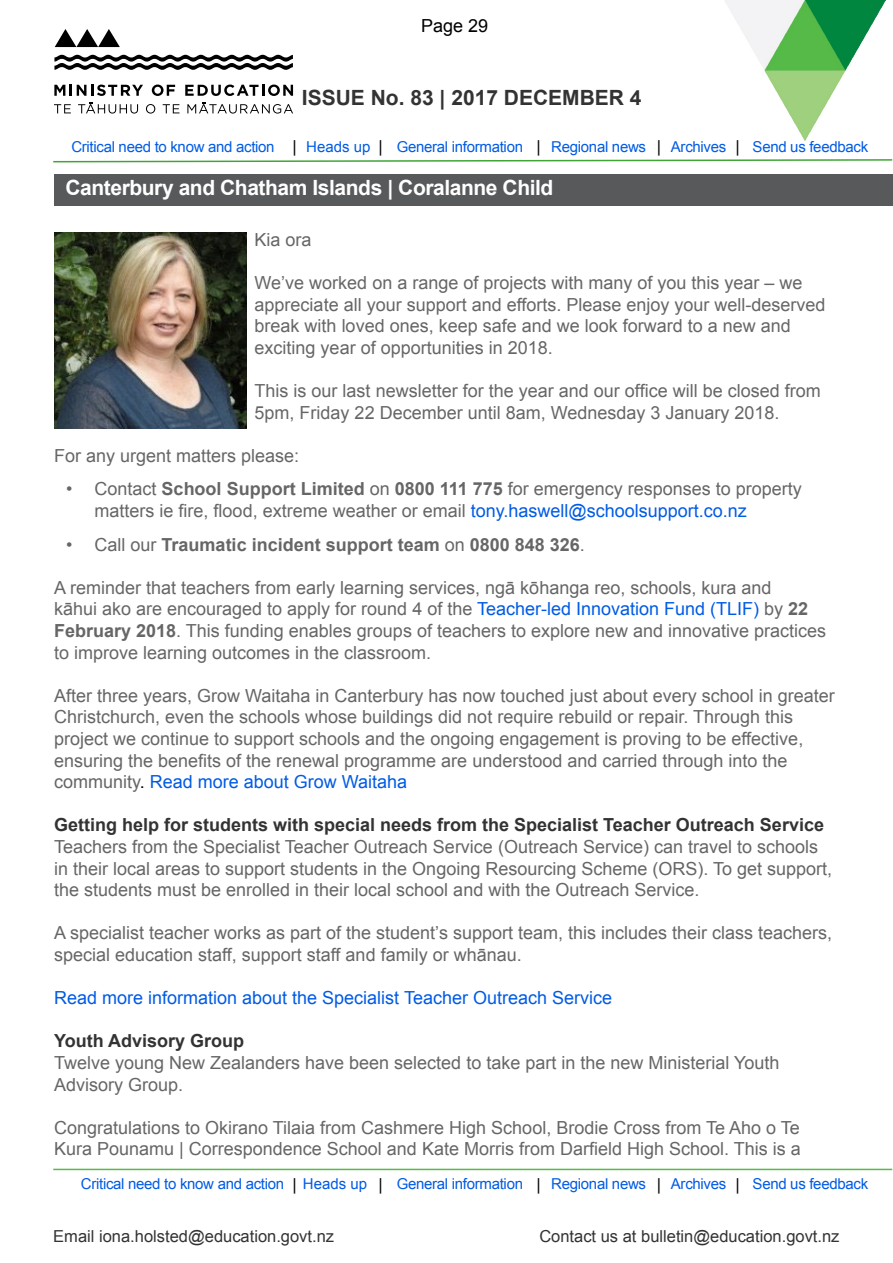
<style>
.page{position:relative;width:893px;height:1263px;background:#fff}
.page>*{position:absolute;margin:0;border:0;box-sizing:border-box;transform-origin:0 0}
.Bookmark{font:700 21px "Arial";letter-spacing:-.02em;color:#fff}
.t1{font:700 21px "Arial";color:#333}
.Body_Text1{font:18px/21.6px "Arial";color:#666}
.Small_Heading{font:700 18px "Arial";color:#333}
.t2{font:18px "Arial";color:#005be5}
.t3{font:700 18px "Arial";color:#666}
.t4{font:18px "Arial";color:#000}
.t5{font:16.5px "Arial";color:#333}
.t6{font:15px "Arial";letter-spacing:-.02em;color:#005be5}
.s1{font-size:16.5px;color:#000}
.s2{font-weight:700}
.s3{color:#005be5}
.s4{font-weight:400}
.s5{color:#000}
</style>
<div class="page">
<hr style="left:53px;top:1169px;width:839px;height:1px;background:#55ba47">
<svg style="left:54px;top:85px;width:89px;height:11px"></svg>
<svg style="left:152px;top:85px;width:23px;height:11px"></svg>
<svg style="left:185px;top:85px;width:108px;height:11px"></svg>
<svg style="left:54px;top:104px;width:17px;height:9px"></svg>
<svg style="left:78px;top:102px;width:60px;height:12px"></svg>
<svg style="left:146px;top:104px;width:9px;height:10px"></svg>
<svg style="left:163px;top:104px;width:16px;height:9px"></svg>
<svg style="left:187px;top:102px;width:106px;height:12px"></svg>
<svg style="left:55px;top:29px;width:65px;height:18px"></svg>
<svg style="left:54px;top:55px;width:239px;height:15px"></svg>
<img style="left:725px;top:0;width:161px;height:140px">
<div style="left:55px;top:174px;width:838px;height:32px;background:#58595b"></div>
<img style="left:54px;top:233px;width:192px;height:196px">
<svg style="left:53px;top:140px;width:840px;height:23px"></svg>
<p class="t4" style="left:421px;top:14px;width:69px">Page 29</p>
<p class="t1" style="left:302px;top:83px;width:341px">ISSUE No. 83 | 2017 DECEMBER 4</p>
<p class="t6" style="left:71px;top:137px;width:576px">Critical need to know and action <span class="s1">|</span> Heads up <span class="s1">|</span> General information <span class="s1">|</span> Regional news</p>
<p class="t6" style="left:671px;top:137px;width:57px">Archives</p>
<p class="t6" style="left:753px;top:137px;width:117px">Send us feedback</p>
<p class="Bookmark" style="left:65px;top:174px;width:489px">Canterbury and Chatham Islands | Coralanne Child</p>
<p class="Body_Text1" style="left:255px;top:229px;width:59px">Kia ora</p>
<p class="Body_Text1" style="left:255px;top:272px;width:572px">We’ve worked on a range of projects with many of you this year – we appreciate all your support and efforts. Please enjoy your well-deserved break with loved ones, keep safe and we look forward to a new and exciting year of opportunities in 2018.</p>
<p class="Body_Text1" style="left:255px;top:380px;width:568px">This is our last newsletter for the year and our office will be closed from<br>5pm, Friday 22 December until 8am, Wednesday 3 January 2018.</p>
<p class="Body_Text1" style="left:54px;top:445px;width:247px">For any urgent matters please:</p>
<p class="Body_Text1" style="left:95px;top:478px;width:709px;text-indent:-28px">• Contact <span class="s2">School Support Limited</span> on <span class="s2">0800 111 775</span> for emergency responses to property matters ie fire, flood, extreme weather or email <span class="s3">tony.haswell@schoolsupport.co.nz</span></p>
<p class="t3" style="left:66px;top:532px;width:520px"><span class="s4">• Call our</span> Traumatic incident support team <span class="s4">on</span> 0800 848 326<span class="s4">.</span></p>
<p class="Body_Text1" style="left:54px;top:577px;width:774px">A reminder that teachers from early learning services, ngā kōhanga reo, schools, kura and<br>kāhui ako are encouraged to apply for round 4 of the <span class="s3">Teacher-led Innovation Fund (TLIF)</span> by <span class="s2">22<br>February 2018</span>. This funding enables groups of teachers to explore new and innovative practices to improve learning outcomes in the classroom.</p>
<p class="Body_Text1" style="left:54px;top:685px;width:782px">After three years, Grow Waitaha in Canterbury has now touched just about every school in greater Christchurch, even the schools whose buildings did not require rebuild or repair. Through this project we continue to support schools and the ongoing engagement is proving to be effective, ensuring the benefits of the renewal programme are understood and carried through into the community<span class="s5">.</span> <span class="s3">Read more about Grow Waitaha</span></p>
<p class="Small_Heading" style="left:54px;top:813px;width:771px">Getting help for students with special needs from the Specialist Teacher Outreach Service</p>
<p class="Body_Text1" style="left:54px;top:836px;width:780px">Teachers from the Specialist Teacher Outreach Service (Outreach Service) can travel to schools in their local areas to support students in the Ongoing Resourcing Scheme (ORS). To get support, the students must be enrolled in their local school and with the Outreach Service.</p>
<p class="Body_Text1" style="left:54px;top:922px;width:780px">A specialist teacher works as part of the student’s support team, this includes their class teachers, special education staff, support staff and family or whānau.</p>
<p class="t2" style="left:54px;top:986px;width:559px">Read more information about the Specialist Teacher Outreach Service</p>
<p class="Small_Heading" style="left:54px;top:1029px;width:192px">Youth Advisory Group</p>
<p class="Body_Text1" style="left:54px;top:1052px;width:727px">Twelve young New Zealanders have been selected to take part in the new Ministerial Youth<br>Advisory Group.</p>
<p class="Body_Text1" style="left:54px;top:1117px;width:748px">Congratulations to Okirano Tilaia from Cashmere High School, Brodie Cross from Te Aho o Te<br>Kura Pounamu | Correspondence School and Kate Morris from Darfield High School. This is a</p>
<p class="t6" style="left:81px;top:1174px;width:567px">Critical need to know and action <span class="s1">|</span> Heads up <span class="s1">|</span> General information <span class="s1">|</span> Regional news</p>
<p class="t6" style="left:671px;top:1174px;width:57px">Archives</p>
<p class="t6" style="left:753px;top:1174px;width:117px">Send us feedback</p>
<p class="t5" style="left:53px;top:1226px;width:282px">Email iona.holsted@education.govt.nz</p>
<p class="t5" style="left:539px;top:1226px;width:302px">Contact us at bulletin@education.govt.nz</p>
</div>
